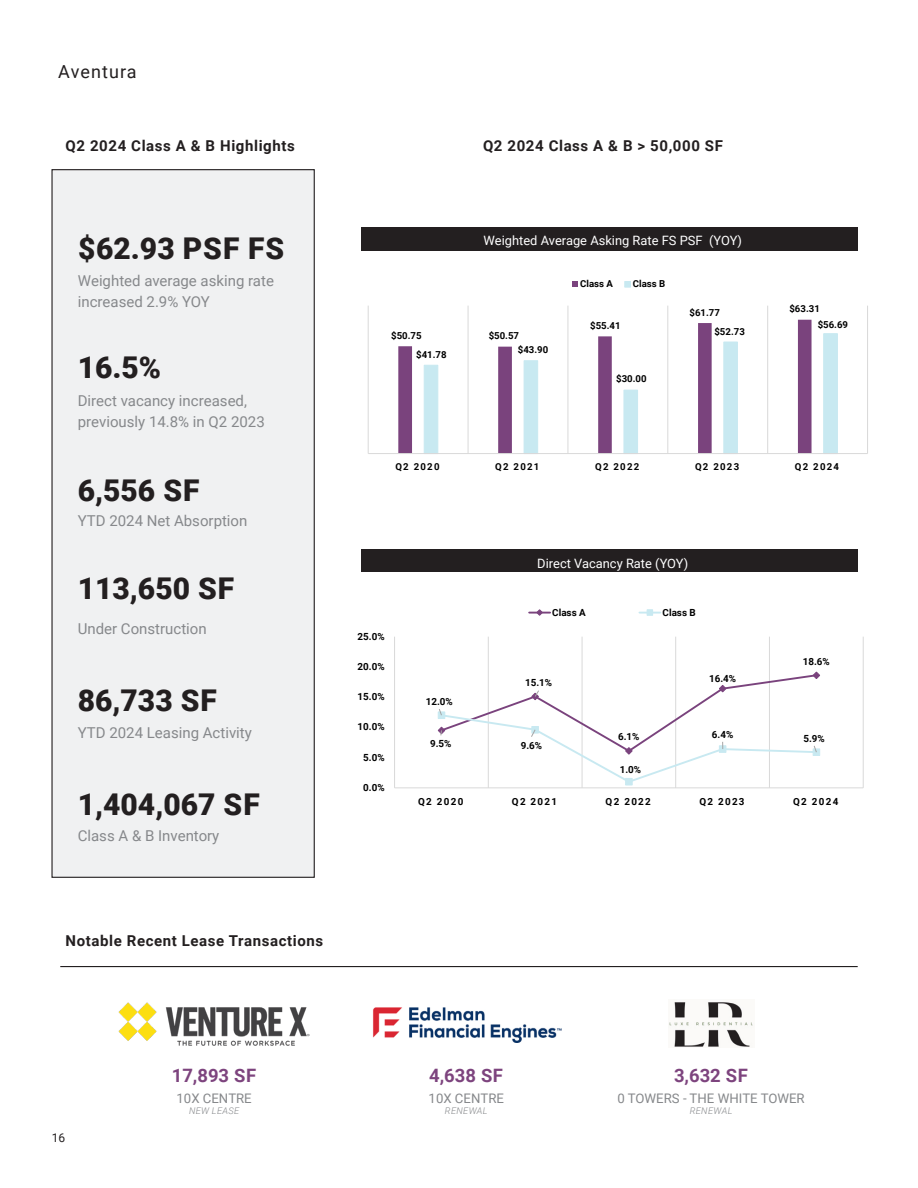
<style>
.page{position:relative;width:918px;height:1188px;background:#fff}
.page>*{position:absolute;margin:0;border:0;box-sizing:border-box;transform-origin:0 0}
.PARAGRAPH{font:900 30px "Roboto";color:#231f20}
.PARAGRAPH-2{font:700 18.45px "Roboto";color:#7d447e}
.t1{font:18px "Roboto";letter-spacing:.06em;color:#231f20}
.PARAGRAPH-3{font:15px/21px "Roboto";color:#86888b}
.PARAGRAPH-4{font:700 15px "Roboto";letter-spacing:.04em;color:#231f20}
.PARAGRAPH-5{font:13.2px "Roboto";color:#86888b}
.PARAGRAPH-6{font:12.9px "Roboto";color:#fff}
.t2{font:12px "Roboto";color:#231f20}
.t3{font:700 9.9px "Roboto";letter-spacing:.135em;color:#000}
.t4{font:700 9.6px "Roboto";color:#000}
.PARAGRAPH-7{font:italic 300 9.3px "Roboto";letter-spacing:.035em;color:#86888b}
</style>
<div class="page">
<hr style="left:368px;top:306px;width:1px;height:148px;background:#d9d9d9">
<hr style="left:468px;top:306px;width:1px;height:148px;background:#d9d9d9">
<hr style="left:568px;top:306px;width:1px;height:148px;background:#d9d9d9">
<hr style="left:667px;top:306px;width:1px;height:148px;background:#d9d9d9">
<hr style="left:767px;top:306px;width:1px;height:148px;background:#d9d9d9">
<hr style="left:867px;top:306px;width:1px;height:148px;background:#d9d9d9">
<svg style="left:398px;top:320px;width:414px;height:133px"></svg>
<svg style="left:423px;top:333px;width:415px;height:120px"></svg>
<hr style="left:368px;top:453px;width:500px;height:1px;background:#d9d9d9">
<svg style="left:572px;top:282px;width:6px;height:5px"></svg>
<div style="left:624px;top:281px;width:7px;height:7px;border:1px solid #c8e9f1"></div>
<hr style="left:488px;top:637px;width:1px;height:151px;background:#d9d9d9">
<hr style="left:582px;top:637px;width:1px;height:151px;background:#d9d9d9">
<hr style="left:675px;top:637px;width:1px;height:151px;background:#d9d9d9">
<hr style="left:769px;top:637px;width:1px;height:151px;background:#d9d9d9">
<hr style="left:863px;top:637px;width:1px;height:151px;background:#d9d9d9">
<hr style="left:394px;top:637px;width:1px;height:151px;background:#d9d9d9">
<hr style="left:395px;top:787px;width:468px;height:1px;background:#d9d9d9">
<div style="left:625px;top:778px;width:8px;height:7px;background:#c8e9f1;border:1px solid #c8e9f1"></div>
<svg style="left:437px;top:671px;width:384px;height:113px"></svg>
<hr style="left:529px;top:612px;width:21px;height:2px;background:#7a437d">
<svg style="left:536px;top:609px;width:8px;height:7px"></svg>
<hr style="left:639px;top:612px;width:21px;height:2px;background:#c8e9f1">
<div style="left:647px;top:609px;width:6px;height:7px;background:#c8e9f1;border:1px solid #c8e9f1"></div>
<div style="left:52px;top:170px;width:262px;height:707px;background:#f0f1f2"></div>
<div style="left:51px;top:169px;width:264px;height:709px;border:1px solid #231f20"></div>
<div style="left:361px;top:227px;width:497px;height:23px;background:#231f20"></div>
<div style="left:361px;top:550px;width:497px;height:22px;background:#231f20"></div>
<img style="left:373px;top:1007px;width:189px;height:36px">
<img style="left:118px;top:1002px;width:191px;height:44px">
<img style="left:669px;top:1002px;width:84px;height:45px">
<hr style="left:60px;top:966px;width:798px;height:1px;background:#231f20">
<p class="t1" style="left:58px;top:59px;width:80px">Aventura</p>
<p class="PARAGRAPH-4" style="left:66px;top:135px;width:231px">Q2 2024 Class A &amp; B Highlights</p>
<p class="PARAGRAPH-4" style="left:483px;top:135px;width:241px">Q2 2024 Class A &amp; B &gt; 50,000 SF</p>
<p class="PARAGRAPH" style="left:78px;top:227px;width:208px">$62.93 PSF FS</p>
<p class="PARAGRAPH-3" style="left:78px;top:270px;width:198px">Weighted average asking rate increased 2.9% YOY</p>
<p class="PARAGRAPH" style="left:78px;top:347px;width:85px">16.5%</p>
<p class="PARAGRAPH-3" style="left:78px;top:390px;width:189px">Direct vacancy increased, previously 14.8% in Q2 2023</p>
<p class="PARAGRAPH" style="left:78px;top:469px;width:123px">6,556 SF</p>
<p class="PARAGRAPH-3" style="left:78px;top:510px;width:171px">YTD 2024 Net Absorption</p>
<p class="PARAGRAPH" style="left:78px;top:567px;width:158px">113,650 SF</p>
<p class="PARAGRAPH-3" style="left:78px;top:618px;width:131px">Under Construction</p>
<p class="PARAGRAPH" style="left:78px;top:680px;width:141px">86,733 SF</p>
<p class="PARAGRAPH-3" style="left:78px;top:721px;width:176px">YTD 2024 Leasing Activity</p>
<p class="PARAGRAPH" style="left:78px;top:783px;width:184px">1,404,067 SF</p>
<p class="PARAGRAPH-3" style="left:78px;top:825px;width:143px">Class A &amp; B Inventory</p>
<p class="PARAGRAPH-6" style="left:484px;top:232px;width:260px">Weighted Average Asking Rate FS PSF (YOY)</p>
<p class="t4" style="left:391px;top:329px;width:32px">$50.75</p>
<p class="t4" style="left:489px;top:329px;width:32px">$50.57</p>
<p class="t4" style="left:416px;top:348px;width:32px">$41.78</p>
<p class="t4" style="left:518px;top:343px;width:32px">$43.90</p>
<p class="t4" style="left:580px;top:277px;width:34px">Class A</p>
<p class="t4" style="left:633px;top:277px;width:34px">Class B</p>
<p class="t4" style="left:590px;top:319px;width:32px">$55.41</p>
<p class="t4" style="left:616px;top:372px;width:32px">$30.00</p>
<p class="t4" style="left:690px;top:305px;width:32px">$61.77</p>
<p class="t4" style="left:789px;top:302px;width:32px">$63.31</p>
<p class="t4" style="left:714px;top:324px;width:32px">$52.73</p>
<p class="t4" style="left:818px;top:318px;width:32px">$56.69</p>
<p class="t4" style="left:395px;top:460px;width:46px">Q2 2020</p>
<p class="t4" style="left:495px;top:460px;width:46px">Q2 2021</p>
<p class="t4" style="left:595px;top:460px;width:46px">Q2 2022</p>
<p class="t4" style="left:695px;top:460px;width:46px">Q2 2023</p>
<p class="t4" style="left:795px;top:460px;width:46px">Q2 2024</p>
<p class="PARAGRAPH-6" style="left:537px;top:554px;width:153px">Direct Vacancy Rate (YOY)</p>
<p class="t3" style="left:358px;top:629px;width:29px">25.0%</p>
<p class="t3" style="left:358px;top:660px;width:29px">20.0%</p>
<p class="t3" style="left:358px;top:690px;width:29px">15.0%</p>
<p class="t3" style="left:358px;top:720px;width:29px">10.0%</p>
<p class="t3" style="left:363px;top:750px;width:23px">5.0%</p>
<p class="t3" style="left:363px;top:780px;width:23px">0.0%</p>
<p class="t3" style="left:426px;top:694px;width:29px">12.0%</p>
<p class="t3" style="left:430px;top:737px;width:23px">9.5%</p>
<p class="t3" style="left:552px;top:605px;width:35px">Class A</p>
<p class="t3" style="left:663px;top:605px;width:35px">Class B</p>
<p class="t3" style="left:525px;top:676px;width:29px">15.1%</p>
<p class="t3" style="left:521px;top:738px;width:23px">9.6%</p>
<p class="t3" style="left:618px;top:730px;width:23px">6.1%</p>
<p class="t3" style="left:620px;top:763px;width:23px">1.0%</p>
<p class="t3" style="left:709px;top:671px;width:29px">16.4%</p>
<p class="t3" style="left:712px;top:727px;width:23px">6.4%</p>
<p class="t3" style="left:803px;top:654px;width:29px">18.6%</p>
<p class="t3" style="left:803px;top:731px;width:23px">5.9%</p>
<p class="t3" style="left:418px;top:795px;width:47px">Q2 2020</p>
<p class="t3" style="left:512px;top:795px;width:47px">Q2 2021</p>
<p class="t3" style="left:606px;top:795px;width:47px">Q2 2022</p>
<p class="t3" style="left:699px;top:795px;width:47px">Q2 2023</p>
<p class="t3" style="left:793px;top:795px;width:47px">Q2 2024</p>
<p class="PARAGRAPH-4" style="left:66px;top:930px;width:259px">Notable Recent Lease Transactions</p>
<p class="t2" style="left:52px;top:1129px;width:15px">16</p>
<p class="PARAGRAPH-2" style="left:172px;top:1063px;width:86px">17,893 SF</p>
<p class="PARAGRAPH-5" style="left:177px;top:1089px;width:77px">10X CENTRE</p>
<p class="PARAGRAPH-7" style="left:189px;top:1105px;width:52px">NEW LEASE</p>
<p class="PARAGRAPH-2" style="left:429px;top:1063px;width:75px">4,638 SF</p>
<p class="PARAGRAPH-5" style="left:429px;top:1089px;width:77px">10X CENTRE</p>
<p class="PARAGRAPH-7" style="left:445px;top:1105px;width:44px">RENEWAL</p>
<p class="PARAGRAPH-2" style="left:674px;top:1063px;width:75px">3,632 SF</p>
<p class="PARAGRAPH-5" style="left:617px;top:1089px;width:189px">0 TOWERS - THE WHITE TOWER</p>
<p class="PARAGRAPH-7" style="left:690px;top:1105px;width:44px">RENEWAL</p>
</div>
